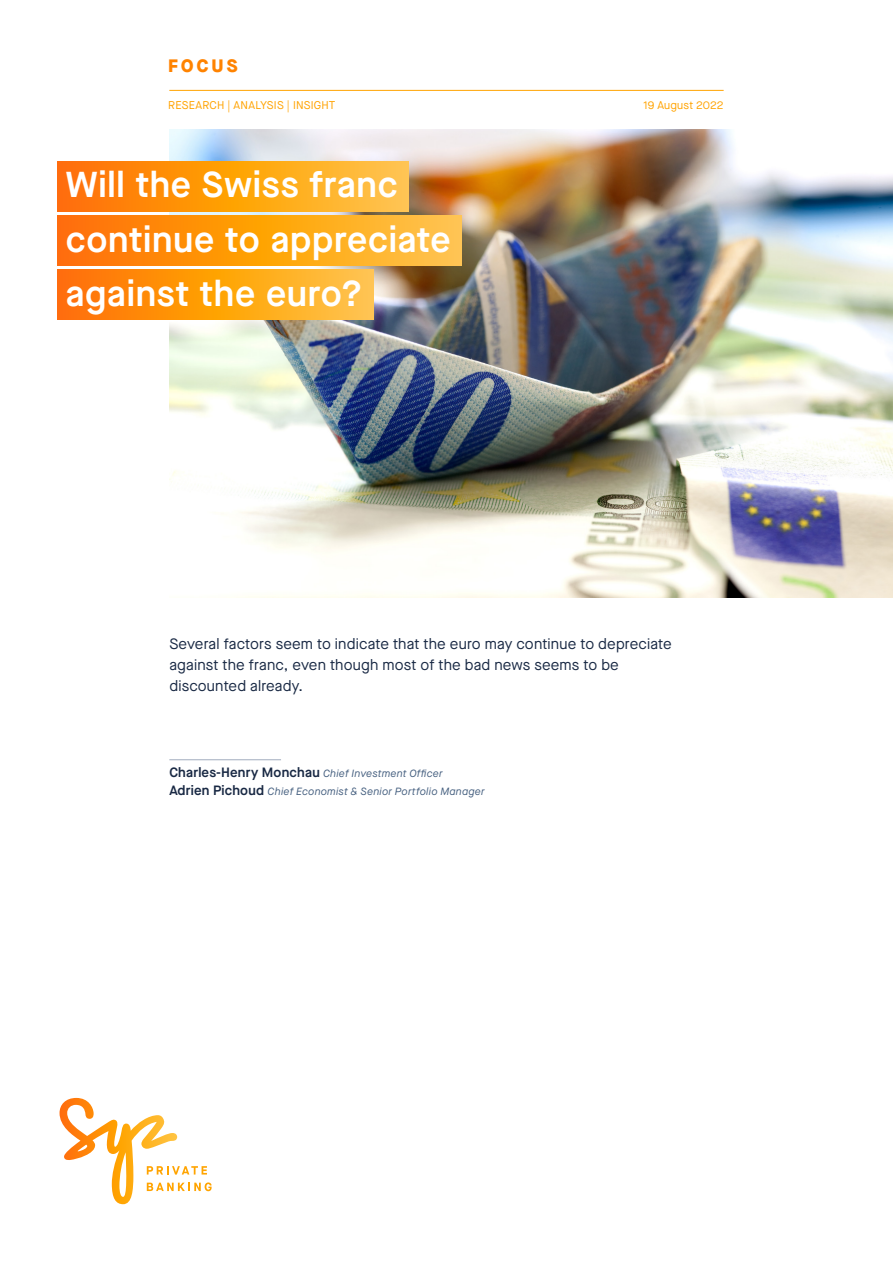
<style>
.page{position:relative;width:893px;height:1263px;background:#fff}
.page>*{position:absolute;margin:0;border:0;box-sizing:border-box;transform-origin:0 0}
.t1{font:600 36px "Maison Neue";letter-spacing:.02em;color:#fff}
.t2{font:800 18px "Maison Neue";letter-spacing:.175em;color:#ff8300}
.t3{font:15px/21px "Maison Neue";letter-spacing:.01em;color:#192944}
.t4{font:11.25px "Maison Neue";letter-spacing:.02em;color:#ffa300}
.t5{font:italic 10.5px/18px "Maison Neue";letter-spacing:.025em;color:#466080}
.s1{font-weight:600;font-style:normal;font-size:13.5px;color:#192944}
</style>
<div class="page">
<hr style="left:169px;top:90px;width:555px;height:1px;background:#ffa300">
<svg style="left:60px;top:1098px;width:152px;height:106px"></svg>
<hr style="left:169px;top:759px;width:112px;height:1px;background:#a2acbe">
<img style="left:169px;top:130px;width:724px;height:468px">
<svg style="left:57px;top:161px;width:351px;height:51px;background:#ff9d18"></svg>
<svg style="left:57px;top:215px;width:404px;height:51px;background:#ff9d18"></svg>
<svg style="left:57px;top:269px;width:317px;height:51px;background:#ff9d18"></svg>
<p class="t2" style="left:168px;top:53px;width:71px">FOCUS</p>
<p class="t4" style="left:168px;top:98px;width:169px">RESEARCH | ANALYSIS | INSIGHT</p>
<p class="t4" style="left:644px;top:98px;width:82px">19 August 2022</p>
<p class="t1" style="left:66px;top:160px;width:333px">Will the Swiss franc</p>
<p class="t1" style="left:66px;top:214px;width:386px">continue to appreciate</p>
<p class="t1" style="left:66px;top:268px;width:299px">against the euro?</p>
<p class="t3" style="left:169px;top:633px;width:504px">Several factors seem to indicate that the euro may continue to depreciate against the franc, even though most of the bad news seems to be discounted already.</p>
<p class="t5" style="left:169px;top:764px;width:317px"><span class="s1">Charles-Henry Monchau</span> Chief Investment Officer<br><span class="s1">Adrien Pichoud</span> Chief Economist &amp; Senior Portfolio Manager</p>
</div>
